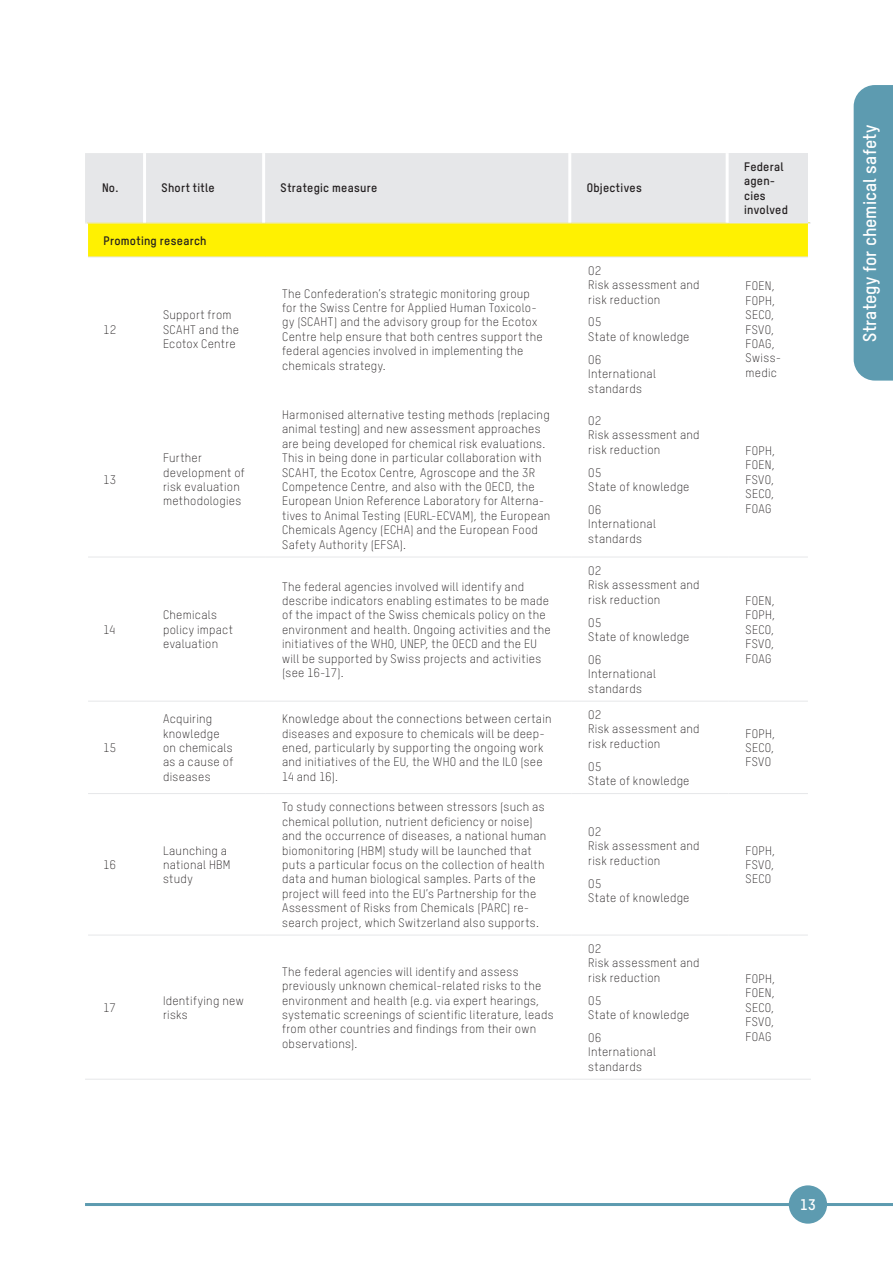
<style>
.page{position:relative;width:893px;height:1263px;background:#fff}
.page>*{position:absolute;margin:0;border:0;box-sizing:border-box;transform-origin:0 0}
.Copytext-Title{font:18px "T Star Pro Bold";letter-spacing:.01em;color:#fff}
.t1{font:15px "T Star Pro Bold";color:#fff}
.Glossar-Quelle{font:12px/14.4px "T Star Pro Light";letter-spacing:.02em;color:#231f20}
.Glossar-Quelle-2{font:12px/14.4px "T Star Pro Bold";letter-spacing:.025em;color:#231f20}
</style>
<div class="page">
<hr style="left:85px;top:1203px;width:808px;height:3px;background:#5d9bb0">
<div style="left:789px;top:1185px;width:38px;height:39px;background:#5d9bb0;border-radius:50%"></div>
<div style="left:87px;top:223px;width:722px;height:34px;background:#fff101"></div>
<hr style="left:85px;top:223px;width:3px;height:34px;background:#fff">
<hr style="left:808px;top:223px;width:3px;height:34px;background:#fff">
<hr style="left:729px;top:257px;width:79px;height:1px;background:#e6e7e9">
<hr style="left:729px;top:557px;width:79px;height:1px;background:#e6e7e9">
<hr style="left:729px;top:701px;width:79px;height:1px;background:#e6e7e9">
<hr style="left:729px;top:793px;width:79px;height:1px;background:#e6e7e9">
<hr style="left:729px;top:935px;width:79px;height:1px;background:#e6e7e9">
<hr style="left:729px;top:1079px;width:82px;height:1px;background:#e6e7e9">
<hr style="left:85px;top:223px;width:61px;height:1px;background:#e6e7e9">
<hr style="left:146px;top:223px;width:119px;height:1px;background:#e6e7e9">
<hr style="left:265px;top:223px;width:306px;height:1px;background:#e6e7e9">
<hr style="left:571px;top:223px;width:158px;height:1px;background:#e6e7e9">
<hr style="left:729px;top:223px;width:82px;height:1px;background:#e6e7e9">
<hr style="left:88px;top:257px;width:58px;height:1px;background:#e6e7e9">
<hr style="left:146px;top:257px;width:119px;height:1px;background:#e6e7e9">
<hr style="left:265px;top:257px;width:306px;height:1px;background:#e6e7e9">
<hr style="left:571px;top:257px;width:158px;height:1px;background:#e6e7e9">
<hr style="left:88px;top:557px;width:58px;height:1px;background:#e6e7e9">
<hr style="left:146px;top:557px;width:119px;height:1px;background:#e6e7e9">
<hr style="left:265px;top:557px;width:306px;height:1px;background:#e6e7e9">
<hr style="left:571px;top:557px;width:158px;height:1px;background:#e6e7e9">
<hr style="left:88px;top:701px;width:58px;height:1px;background:#e6e7e9">
<hr style="left:146px;top:701px;width:119px;height:1px;background:#e6e7e9">
<hr style="left:265px;top:701px;width:306px;height:1px;background:#e6e7e9">
<hr style="left:571px;top:701px;width:158px;height:1px;background:#e6e7e9">
<hr style="left:88px;top:793px;width:58px;height:1px;background:#e6e7e9">
<hr style="left:146px;top:793px;width:119px;height:1px;background:#e6e7e9">
<hr style="left:265px;top:793px;width:306px;height:1px;background:#e6e7e9">
<hr style="left:571px;top:793px;width:158px;height:1px;background:#e6e7e9">
<hr style="left:88px;top:935px;width:58px;height:1px;background:#e6e7e9">
<hr style="left:146px;top:935px;width:119px;height:1px;background:#e6e7e9">
<hr style="left:265px;top:935px;width:306px;height:1px;background:#e6e7e9">
<hr style="left:571px;top:935px;width:158px;height:1px;background:#e6e7e9">
<hr style="left:85px;top:1079px;width:61px;height:1px;background:#e6e7e9">
<hr style="left:146px;top:1079px;width:119px;height:1px;background:#e6e7e9">
<hr style="left:265px;top:1079px;width:306px;height:1px;background:#e6e7e9">
<hr style="left:571px;top:1079px;width:158px;height:1px;background:#e6e7e9">
<div style="left:854px;top:85px;width:39px;height:296px;background:#5d9bb0"></div>
<div style="left:85px;top:153px;width:641px;height:70px;background:#e6e7e9"></div>
<div style="left:727px;top:153px;width:81px;height:70px;background:#e6e7e9"></div>
<hr style="left:143px;top:153px;width:3px;height:70px;background:#fff">
<hr style="left:262px;top:153px;width:3px;height:70px;background:#fff">
<hr style="left:568px;top:153px;width:3px;height:70px;background:#fff">
<hr style="left:726px;top:153px;width:3px;height:70px;background:#fff">
<p class="Glossar-Quelle-2" style="left:102px;top:180px;width:18px">No.</p>
<p class="Glossar-Quelle-2" style="left:162px;top:180px;width:55px">Short title</p>
<p class="Glossar-Quelle-2" style="left:281px;top:180px;width:98px">Strategic measure</p>
<p class="Glossar-Quelle-2" style="left:587px;top:180px;width:56px">Objectives</p>
<p class="Glossar-Quelle-2" style="left:104px;top:232px;width:105px">Promoting research</p>
<p class="Glossar-Quelle" style="left:104px;top:321px;width:14px">12</p>
<p class="Glossar-Quelle" style="left:104px;top:471px;width:14px">13</p>
<p class="Glossar-Quelle" style="left:104px;top:621px;width:13px">14</p>
<p class="Glossar-Quelle" style="left:163px;top:307px;width:77px">Support from<br>SCAHT and the<br>Ecotox Centre</p>
<p class="Glossar-Quelle" style="left:163px;top:450px;width:83px">Further development of risk evaluation methodologies</p>
<p class="Glossar-Quelle" style="left:163px;top:607px;width:71px">Chemicals policy impact evaluation</p>
<p class="Glossar-Quelle" style="left:282px;top:285px;width:262px">The Confederation’s strategic monitoring group for the Swiss Centre for Applied Human Toxicolo&shy;gy (SCAHT) and the advisory group for the Ecotox Centre help ensure that both centres support the federal agencies involved in implementing the chemicals strategy.</p>
<p class="Glossar-Quelle" style="left:588px;top:263px;width:113px">O2<br>Risk assessment and risk reduction</p>
<p class="Glossar-Quelle" style="left:588px;top:314px;width:103px">O5<br>State of knowledge</p>
<p class="Glossar-Quelle" style="left:588px;top:352px;width:69px">O6<br>International standards</p>
<p class="Glossar-Quelle" style="left:282px;top:407px;width:270px">Harmonised alternative testing methods (replacing animal testing) and new assessment approaches are being developed for chemical risk evaluations.<br>This in being done in particular collaboration with SCAHT, the Ecotox Centre, Agroscope and the 3R Competence Centre, and also with the OECD, the European Union Reference Laboratory for Alterna&shy;tives to Animal Testing (EURL-ECVAM), the European Chemicals Agency (ECHA) and the European Food Safety Authority (EFSA).</p>
<p class="Glossar-Quelle" style="left:588px;top:413px;width:113px">O2<br>Risk assessment and risk reduction</p>
<p class="Glossar-Quelle" style="left:588px;top:464px;width:103px">O5<br>State of knowledge</p>
<p class="Glossar-Quelle" style="left:588px;top:502px;width:69px">O6<br>International standards</p>
<p class="Glossar-Quelle" style="left:282px;top:578px;width:270px">The federal agencies involved will identify and describe indicators enabling estimates to be made of the impact of the Swiss chemicals policy on the environment and health. Ongoing activities and the initiatives of the WHO, UNEP, the OECD and the EU will be supported by Swiss projects and activities (see 16-17).</p>
<p class="Glossar-Quelle" style="left:588px;top:563px;width:113px">O2<br>Risk assessment and risk reduction</p>
<p class="Glossar-Quelle" style="left:588px;top:614px;width:103px">O5<br>State of knowledge</p>
<p class="Glossar-Quelle" style="left:588px;top:652px;width:69px">O6<br>International standards</p>
<p class="Glossar-Quelle" style="left:104px;top:740px;width:14px">15</p>
<p class="Glossar-Quelle" style="left:104px;top:857px;width:14px">16</p>
<p class="Glossar-Quelle" style="left:163px;top:711px;width:72px">Acquiring knowledge on chemicals as a cause of diseases</p>
<p class="Glossar-Quelle" style="left:282px;top:711px;width:271px">Knowledge about the connections between certain diseases and exposure to chemicals will be deep&shy;ened, particularly by supporting the ongoing work and initiatives of the EU, the WHO and the ILO (see 14 and 16).</p>
<p class="Glossar-Quelle" style="left:588px;top:707px;width:113px">O2<br>Risk assessment and risk reduction</p>
<p class="Glossar-Quelle" style="left:588px;top:758px;width:103px">O5<br>State of knowledge</p>
<p class="Glossar-Quelle" style="left:163px;top:842px;width:69px">Launching a national HBM study</p>
<p class="Glossar-Quelle" style="left:282px;top:799px;width:266px">To study connections between stressors (such as chemical pollution, nutrient deficiency or noise) and the occurrence of diseases, a national human biomonitoring (HBM) study will be launched that puts a particular focus on the collection of health data and human biological samples. Parts of the project will feed into the EU’s Partnership for the Assessment of Risks from Chemicals (PARC) re&shy;search project, which Switzerland also supports.</p>
<p class="Glossar-Quelle" style="left:588px;top:824px;width:113px">O2<br>Risk assessment and risk reduction</p>
<p class="Glossar-Quelle" style="left:588px;top:875px;width:103px">O5<br>State of knowledge</p>
<p class="Glossar-Quelle" style="left:104px;top:999px;width:14px">17</p>
<p class="Glossar-Quelle" style="left:163px;top:992px;width:82px">Identifying new risks</p>
<p class="Glossar-Quelle" style="left:282px;top:963px;width:273px">The federal agencies will identify and assess previously unknown chemical-related risks to the environment and health (e.g. via expert hearings, systematic screenings of scientific literature, leads from other countries and findings from their own observations).</p>
<p class="Glossar-Quelle" style="left:588px;top:941px;width:113px">O2<br>Risk assessment and risk reduction</p>
<p class="Glossar-Quelle" style="left:588px;top:992px;width:103px">O5<br>State of knowledge</p>
<p class="Glossar-Quelle" style="left:588px;top:1030px;width:69px">O6<br>International standards</p>
<p class="Glossar-Quelle-2" style="left:744px;top:158px;width:45px">Federal agen&shy;cies involved</p>
<p class="Glossar-Quelle" style="left:746px;top:278px;width:37px">FOEN,<br>FOPH,<br>SECO,<br>FSVO,<br>FOAG,<br>Swiss&shy;medic</p>
<p class="Glossar-Quelle" style="left:746px;top:443px;width:31px;text-align:justify">FOPH, FOEN, FSVO, SECO, FOAG</p>
<p class="Glossar-Quelle" style="left:746px;top:593px;width:31px;text-align:justify">FOEN, FOPH, SECO, FSVO, FOAG</p>
<p class="Glossar-Quelle" style="left:746px;top:725px;width:31px;text-align:justify">FOPH, SECO, FSVO</p>
<p class="Glossar-Quelle" style="left:746px;top:842px;width:31px;text-align:justify">FOPH, FSVO, SECO</p>
<p class="Glossar-Quelle" style="left:746px;top:971px;width:31px;text-align:justify">FOPH, FOEN, SECO, FSVO, FOAG</p>
<p class="Copytext-Title" style="left:856px;top:342px;width:219px;rotate:-90deg">Strategy for chemical safety</p>
<p class="t1" style="left:800px;top:1194px;width:17px">13</p>
</div>
